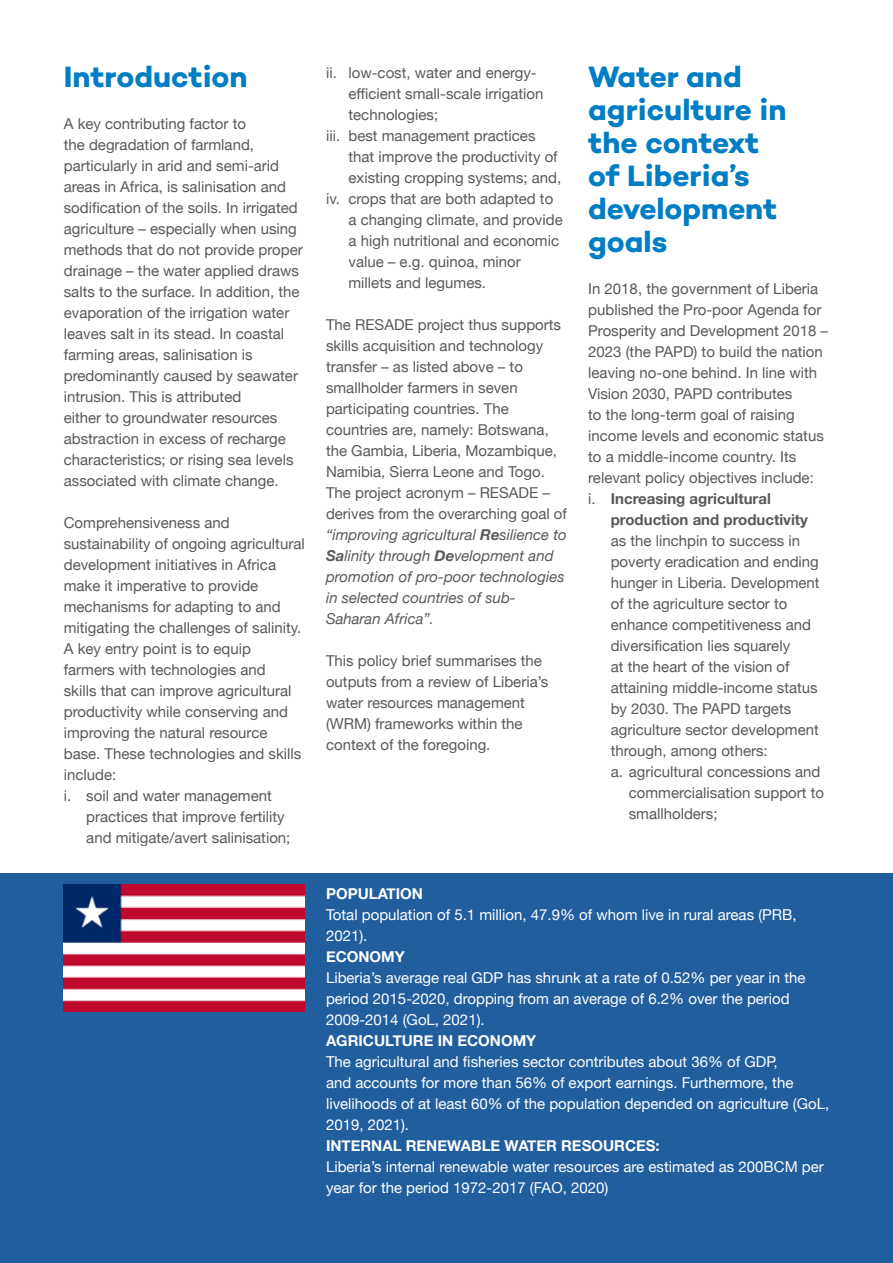
<style>
.page{position:relative;width:893px;height:1263px;background:#fff}
.page>*{position:absolute;margin:0;border:0;box-sizing:border-box;transform-origin:0 0}
.t1{font:700 30px/33px "Campton";color:#007dc3}
.t2{font:15px/21px "Helvetica Neue";color:#58595b}
.t3{font:15px/21px "Helvetica Neue";color:#fff}
.t4{font:700 15px "Helvetica Neue";color:#58595b}
.s1{font-style:italic}
.s2{font-weight:700;font-style:italic}
.s3{font-weight:400}
.s4{font-weight:700}
</style>
<div class="page">
<div style="left:0;top:873px;width:893px;height:390px;background:#215e9e"></div>
<img style="left:64px;top:884px;width:241px;height:127px">
<p class="t1" style="left:64px;top:60px;width:185px">Introduction</p>
<p class="t2" style="left:64px;top:114px;width:240px">A key contributing factor to<br>the degradation of farmland, particularly in arid and semi-arid areas in Africa, is salinisation and sodification of the soils. In irrigated agriculture – especially when using methods that do not provide proper drainage – the water applied draws salts to the surface. In addition, the evaporation of the irrigation water leaves salt in its stead. In coastal farming areas, salinisation is predominantly caused by seawater intrusion. This is attributed<br>either to groundwater resources abstraction in excess of recharge characteristics; or rising sea levels associated with climate change.</p>
<p class="t2" style="left:64px;top:513px;width:167px">Comprehensiveness and</p>
<p class="t2" style="left:64px;top:534px;width:242px">sustainability of ongoing agricultural</p>
<p class="t2" style="left:64px;top:555px;width:214px">development initiatives in Africa</p>
<p class="t2" style="left:64px;top:576px;width:196px">make it imperative to provide</p>
<p class="t2" style="left:64px;top:597px;width:219px">mechanisms for adapting to and</p>
<p class="t2" style="left:64px;top:618px;width:239px">mitigating the challenges of salinity.</p>
<p class="t2" style="left:64px;top:639px;width:189px">A key entry point is to equip</p>
<p class="t2" style="left:64px;top:660px;width:203px">farmers with technologies and</p>
<p class="t2" style="left:64px;top:681px;width:229px">skills that can improve agricultural</p>
<p class="t2" style="left:64px;top:702px;width:226px">productivity while conserving and</p>
<p class="t2" style="left:64px;top:723px;width:205px">improving the natural resource</p>
<p class="t2" style="left:64px;top:744px;width:239px">base. These technologies and skills</p>
<p class="t2" style="left:64px;top:765px;width:54px">include:</p>
<p class="t2" style="left:64px;top:786px;width:210px">i. soil and water management</p>
<p class="t2" style="left:86px;top:807px;width:200px">practices that improve fertility</p>
<p class="t2" style="left:86px;top:828px;width:206px">and mitigate/avert salinisation;</p>
<p class="t2" style="left:326px;top:63px;width:212px">ii. low-cost, water and energy-</p>
<p class="t2" style="left:348px;top:84px;width:197px">efficient small-scale irrigation</p>
<p class="t2" style="left:348px;top:105px;width:91px">technologies;</p>
<p class="t2" style="left:326px;top:126px;width:211px">iii. best management practices</p>
<p class="t2" style="left:348px;top:147px;width:211px">that improve the productivity of</p>
<p class="t2" style="left:348px;top:168px;width:214px">existing cropping systems; and,</p>
<p class="t2" style="left:326px;top:189px;width:229px">iv. crops that are both adapted to</p>
<p class="t2" style="left:348px;top:210px;width:216px">a changing climate, and provide</p>
<p class="t2" style="left:348px;top:231px;width:212px">a high nutritional and economic</p>
<p class="t2" style="left:348px;top:252px;width:174px">value – e.g. quinoa, minor</p>
<p class="t2" style="left:348px;top:273px;width:139px">millets and legumes.</p>
<p class="t2" style="left:326px;top:315px;width:242px">The RESADE project thus supports skills acquisition and technology transfer – as listed above – to smallholder farmers in seven participating countries. The countries are, namely: Botswana, the Gambia, Liberia, Mozambique,<br>Namibia, Sierra Leone and Togo.<br>The project acronym – RESADE – derives from the overarching goal of <span class="s1">“improving agricultural</span> <span class="s2">Re</span><span class="s1">silience to<br></span><span class="s2">Sa</span><span class="s1">linity through</span> <span class="s2">De</span><span class="s1">velopment and promotion of pro-poor technologies in selected countries of sub-<br>Saharan Africa”.</span></p>
<p class="t2" style="left:326px;top:651px;width:224px">This policy brief summarises the outputs from a review of Liberia’s water resources management (WRM) frameworks within the context of the foregoing.</p>
<p class="t1" style="left:588px;top:60px;width:200px">Water and agriculture in the context of Liberia’s development goals</p>
<p class="t2" style="left:588px;top:279px;width:232px">In 2018, the government of Liberia</p>
<p class="t2" style="left:588px;top:300px;width:235px">published the Pro-poor Agenda for</p>
<p class="t2" style="left:588px;top:321px;width:241px">Prosperity and Development 2018 –</p>
<p class="t2" style="left:588px;top:342px;width:236px">2023 (the PAPD) to build the nation</p>
<p class="t2" style="left:588px;top:363px;width:230px">leaving no-one behind. In line with</p>
<p class="t2" style="left:588px;top:384px;width:206px">Vision 2030, PAPD contributes</p>
<p class="t2" style="left:588px;top:405px;width:208px">to the long-term goal of raising</p>
<p class="t2" style="left:588px;top:426px;width:237px">income levels and economic status</p>
<p class="t2" style="left:588px;top:447px;width:210px">to a middle-income country. Its</p>
<p class="t2" style="left:588px;top:468px;width:227px">relevant policy objectives include:</p>
<p class="t4" style="left:588px;top:487px;width:184px"><span class="s3">i.</span> Increasing agricultural</p>
<p class="t4" style="left:611px;top:508px;width:199px">production and productivity</p>
<p class="t2" style="left:611px;top:531px;width:191px">as the linchpin to success in</p>
<p class="t2" style="left:611px;top:552px;width:210px">poverty eradication and ending</p>
<p class="t2" style="left:611px;top:573px;width:210px">hunger in Liberia. Development</p>
<p class="t2" style="left:611px;top:594px;width:178px">of the agriculture sector to</p>
<p class="t2" style="left:611px;top:615px;width:202px">enhance competitiveness and</p>
<p class="t2" style="left:611px;top:636px;width:181px">diversification lies squarely</p>
<p class="t2" style="left:611px;top:657px;width:180px">at the heart of the vision of</p>
<p class="t2" style="left:611px;top:678px;width:209px">attaining middle-income status</p>
<p class="t2" style="left:611px;top:699px;width:182px">by 2030. The PAPD targets</p>
<p class="t2" style="left:611px;top:720px;width:210px">agriculture sector development</p>
<p class="t2" style="left:611px;top:741px;width:159px">through, among others:</p>
<p class="t2" style="left:611px;top:762px;width:211px">a. agricultural concessions and</p>
<p class="t2" style="left:629px;top:783px;width:197px">commercialisation support to</p>
<p class="t2" style="left:629px;top:804px;width:90px">smallholders;</p>
<p class="t3" style="left:326px;top:884px;width:505px"><span class="s4">POPULATION<br></span>Total population of 5.1 million, 47.9% of whom live in rural areas (PRB, 2021).<br><span class="s4">ECONOMY<br></span>Liberia’s average real GDP has shrunk at a rate of 0.52% per year in the period 2015-2020, dropping from an average of 6.2% over the period 2009-2014 (GoL, 2021).<br><span class="s4">AGRICULTURE IN ECONOMY<br></span>The agricultural and fisheries sector contributes about 36% of GDP,<br>and accounts for more than 56% of export earnings. Furthermore, the livelihoods of at least 60% of the population depended on agriculture (GoL, 2019, 2021).<br><span class="s4">INTERNAL RENEWABLE WATER RESOURCES:<br></span>Liberia’s internal renewable water resources are estimated as 200BCM per year for the period 1972-2017 (FAO, 2020)</p>
</div>
